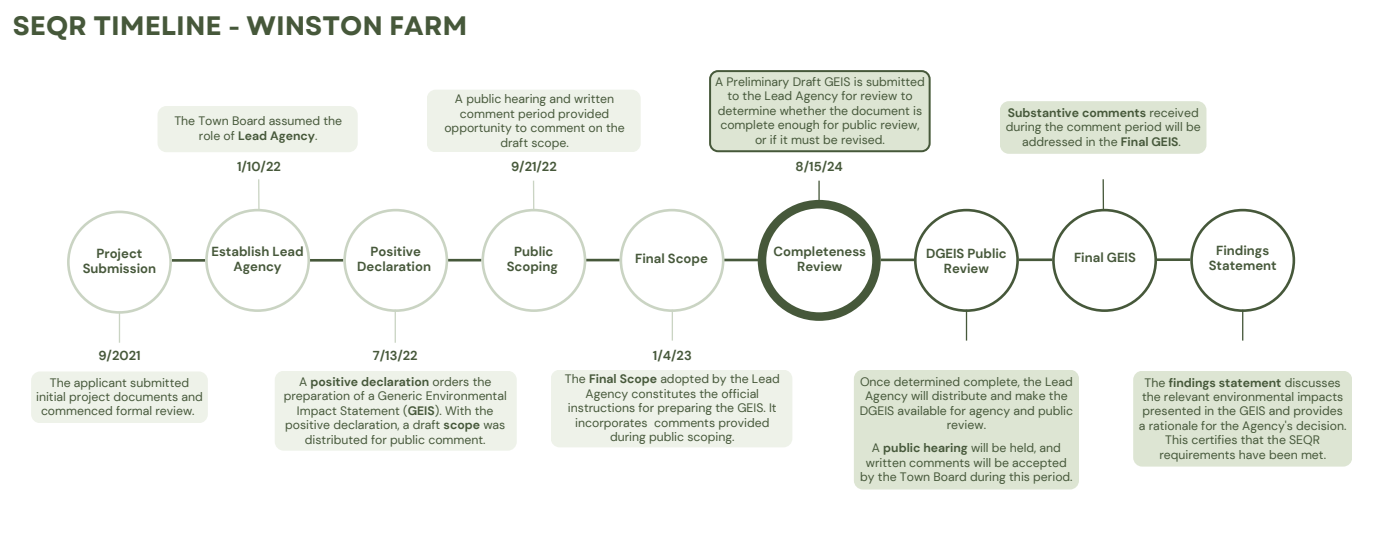
<style>
.page{position:relative;width:1379px;height:558px;background:#fff}
.page>*{position:absolute;margin:0;border:0;box-sizing:border-box;transform-origin:0 0}
.t1{font:700 26.69px "Garet";color:#46583a}
.t2{font:700 13.12px/15px "DM Sans";color:#46583a;text-align:center}
.t3{font:700 12.95px "DM Sans";color:#46583a}
.t4{font:12.25px/14.4px "DM Sans";color:#46583a;text-align:center}
.s1{font-weight:700}
</style>
<div class="page">
<hr style="left:258px;top:179px;width:1px;height:30px;background:#cad4c3">
<div style="left:157px;top:106px;width:200px;height:46px;background:#eef2e9;border-radius:9px"></div>
<div style="left:275px;top:371px;width:241px;height:80px;background:#eef2e9;border-radius:9px"></div>
<div style="left:426px;top:90px;width:214px;height:62px;background:#eef2e9;border-radius:9px"></div>
<div style="left:550px;top:370px;width:242px;height:77px;background:#eef2e9;border-radius:9px"></div>
<svg style="left:709px;top:70px;width:221px;height:82px;background:#d4dcca"></svg>
<hr style="left:394px;top:310px;width:2px;height:33px;background:#cad4c3">
<hr style="left:671px;top:310px;width:2px;height:30px;background:#cad4c3">
<hr style="left:965px;top:310px;width:1px;height:30px;background:#46583a">
<div style="left:853px;top:370px;width:225px;height:119px;background:#dde5d3;border-radius:9px"></div>
<div style="left:999px;top:101px;width:207px;height:53px;background:#dde5d3;border-radius:9px"></div>
<hr style="left:1102px;top:179px;width:1px;height:30px;background:#46583a">
<svg style="left:67px;top:181px;width:1227px;height:140px"></svg>
<hr style="left:1241px;top:310px;width:1px;height:30px;background:#46583a">
<div style="left:1132px;top:371px;width:219px;height:95px;background:#dde5d3;border-radius:9px"></div>
<div style="left:31px;top:371px;width:177px;height:52px;background:#eef2e9;border-radius:9px"></div>
<hr style="left:119px;top:312px;width:1px;height:31px;background:#cad4c3">
<h1 class="t1" style="left:13px;top:7px;width:456px">SEQR TIMELINE - WINSTON FARM</h1>
<p class="t4" style="left:174px;top:114px;width:169px">The Town Board assumed the role of <span class="s1">Lead Agency</span>.</p>
<h2 class="t3" style="left:237px;top:158px;width:45px">1/10/22</h2>
<h2 class="t4" style="left:444px;top:92px;width:182px">A public hearing and written comment period provided opportunity to comment on the draft scope.</h2>
<h2 class="t3" style="left:511px;top:158px;width:47px">9/21/22</h2>
<h2 class="t4" style="left:715px;top:74px;width:211px">A Preliminary Draft GEIS is submitted to the Lead Agency for review to determine whether the document is complete enough for public review, or if it must be revised.</h2>
<h2 class="t3" style="left:795px;top:158px;width:49px">8/15/24</h2>
<p class="t4" style="left:1005px;top:106px;width:196px"><span class="s1">Substantive comments</span> received during the comment period will be addressed in the <span class="s1">Final GEIS</span>.</p>
<p class="t2" style="left:83px;top:245px;width:75px;line-height:15.8px">Project<br>Submission</p>
<h2 class="t2" style="left:211px;top:244px;width:94px">Establish Lead<br>Agency</h2>
<p class="t2" style="left:357px;top:243px;width:75px;line-height:15.8px">Positive<br>Declaration</p>
<h2 class="t2" style="left:506px;top:244px;width:53px">Public<br>Scoping</h2>
<h2 class="t2" style="left:635px;top:251px;width:74px">Final Scope</h2>
<h2 class="t2" style="left:773px;top:244px;width:94px">Completeness<br>Review</h2>
<h2 class="t2" style="left:925px;top:246px;width:82px">DGEIS Public<br>Review</h2>
<p class="t2" style="left:1073px;top:250px;width:63px">Final GEIS</p>
<p class="t2" style="left:1208px;top:242px;width:69px">Findings<br>Statement</p>
<p class="t3" style="left:98px;top:348px;width:44px">9/2021</p>
<p class="t4" style="left:36px;top:375px;width:168px">The applicant submitted initial project documents and commenced formal review.</p>
<h2 class="t3" style="left:373px;top:348px;width:46px">7/13/22</h2>
<p class="t4" style="left:284px;top:374px;width:224px">A <span class="s1">positive declaration</span> orders the preparation of a Generic Environmental Impact Statement (<span class="s1">GEIS</span>). With the positive declaration, a draft <span class="s1">scope</span> was distributed for public comment.</p>
<h2 class="t3" style="left:652px;top:348px;width:40px">1/4/23</h2>
<h2 class="t4" style="left:565px;top:372px;width:216px">The <span class="s1">Final Scope</span> adopted by the Lead<br>Agency constitutes the official instructions for preparing the GEIS. It incorporates comments provided during public scoping.</h2>
<h2 class="t4" style="left:859px;top:374px;width:215px">Once determined complete, the Lead<br>Agency will distribute and make the<br>DGEIS available for agency and public review.</h2>
<h2 class="t4" style="left:860px;top:440px;width:214px">A <span class="s1">public hearing</span> will be held, and written comments will be accepted by the Town Board during this period.</h2>
<p class="t4" style="left:1138px;top:375px;width:209px">The <span class="s1">findings statement</span> discusses the relevant environmental impacts presented in the GEIS and provides a rationale for the Agency's decision.<br>This certifies that the SEQR requirements have been met.</p>
</div>
